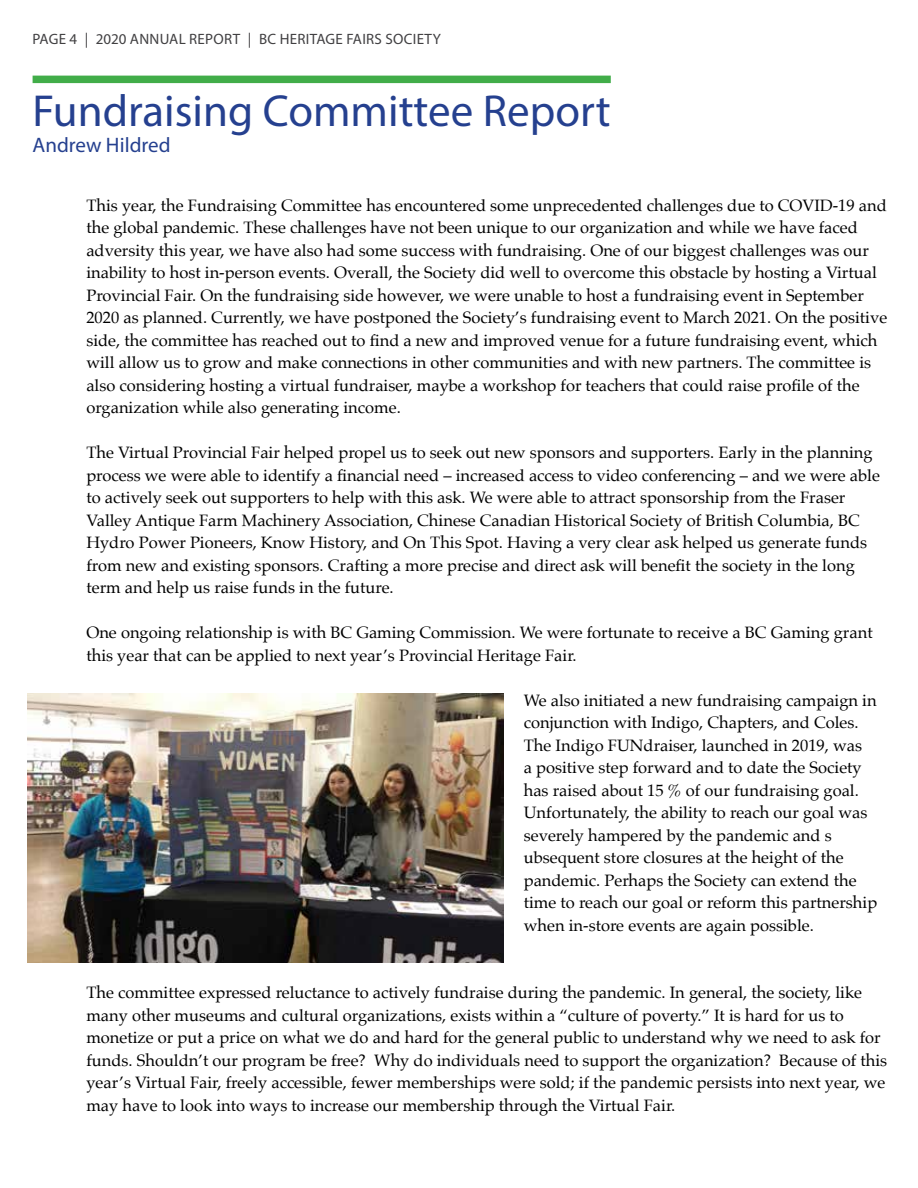
<style>
.page{position:relative;width:918px;height:1188px;background:#fff}
.page>*{position:absolute;margin:0;border:0;box-sizing:border-box;transform-origin:0 0}
.t1{font:45px "Myriad Pro";color:#25408f}
.t2{font:21px "Myriad Pro";color:#25408f}
.t3{font:16.5px/22.5px "Palatino";color:#000}
.t4{font:15px "Myriad Pro";letter-spacing:.02em;color:#414042}
</style>
<div class="page">
<div style="left:33px;top:76px;width:578px;height:7px;background:#41ad49"></div>
<img style="left:27px;top:694px;width:476px;height:268px">
<p class="t4" style="left:33px;top:29px;width:410px">PAGE 4 | 2020 ANNUAL REPORT | BC HERITAGE FAIRS SOCIETY</p>
<h1 class="t1" style="left:33px;top:83px;width:580px">Fundraising Committee Report</h1>
<p class="t2" style="left:33px;top:132px;width:140px">Andrew Hildred</p>
<p class="t3" style="left:86px;top:194px;width:802px">This year, the Fundraising Committee has encountered some unprecedented challenges due to COVID-19 and the global pandemic. These challenges have not been unique to our organization and while we have faced adversity this year, we have also had some success with fundraising. One of our biggest challenges was our inability to host in-person events. Overall, the Society did well to overcome this obstacle by hosting a Virtual Provincial Fair. On the fundraising side however, we were unable to host a fundraising event in September 2020 as planned. Currently, we have postponed the Society’s fundraising event to March 2021. On the positive side, the committee has reached out to find a new and improved venue for a future fundraising event, which will allow us to grow and make connections in other communities and with new partners. The committee is also considering hosting a virtual fundraiser, maybe a workshop for teachers that could raise profile of the organization while also generating income.</p>
<p class="t3" style="left:86px;top:441px;width:795px">The Virtual Provincial Fair helped propel us to seek out new sponsors and supporters. Early in the planning process we were able to identify a financial need – increased access to video conferencing – and we were able to actively seek out supporters to help with this ask. We were able to attract sponsorship from the Fraser Valley Antique Farm Machinery Association, Chinese Canadian Historical Society of British Columbia, BC Hydro Power Pioneers, Know History, and On This Spot. Having a very clear ask helped us generate funds from new and existing sponsors. Crafting a more precise and direct ask will benefit the society in the long term and help us raise funds in the future.</p>
<p class="t3" style="left:86px;top:621px;width:788px">One ongoing relationship is with BC Gaming Commission. We were fortunate to receive a BC Gaming grant this year that can be applied to next year’s Provincial Heritage Fair.</p>
<p class="t3" style="left:524px;top:689px;width:355px">We also initiated a new fundraising campaign in conjunction with Indigo, Chapters, and Coles.<br>The Indigo FUNdraiser, launched in 2019, was<br>a positive step forward and to date the Society has raised about 15 % of our fundraising goal.<br>Unfortunately, the ability to reach our goal was severely hampered by the pandemic and s ubsequent store closures at the height of the pandemic. Perhaps the Society can extend the time to reach our goal or reform this partnership when in-store events are again possible.</p>
<p class="t3" style="left:86px;top:981px;width:802px">The committee expressed reluctance to actively fundraise during the pandemic. In general, the society, like many other museums and cultural organizations, exists within a “culture of poverty.” It is hard for us to monetize or put a price on what we do and hard for the general public to understand why we need to ask for funds. Shouldn’t our program be free? Why do individuals need to support the organization? Because of this year’s Virtual Fair, freely accessible, fewer memberships were sold; if the pandemic persists into next year, we may have to look into ways to increase our membership through the Virtual Fair.</p>
</div>
